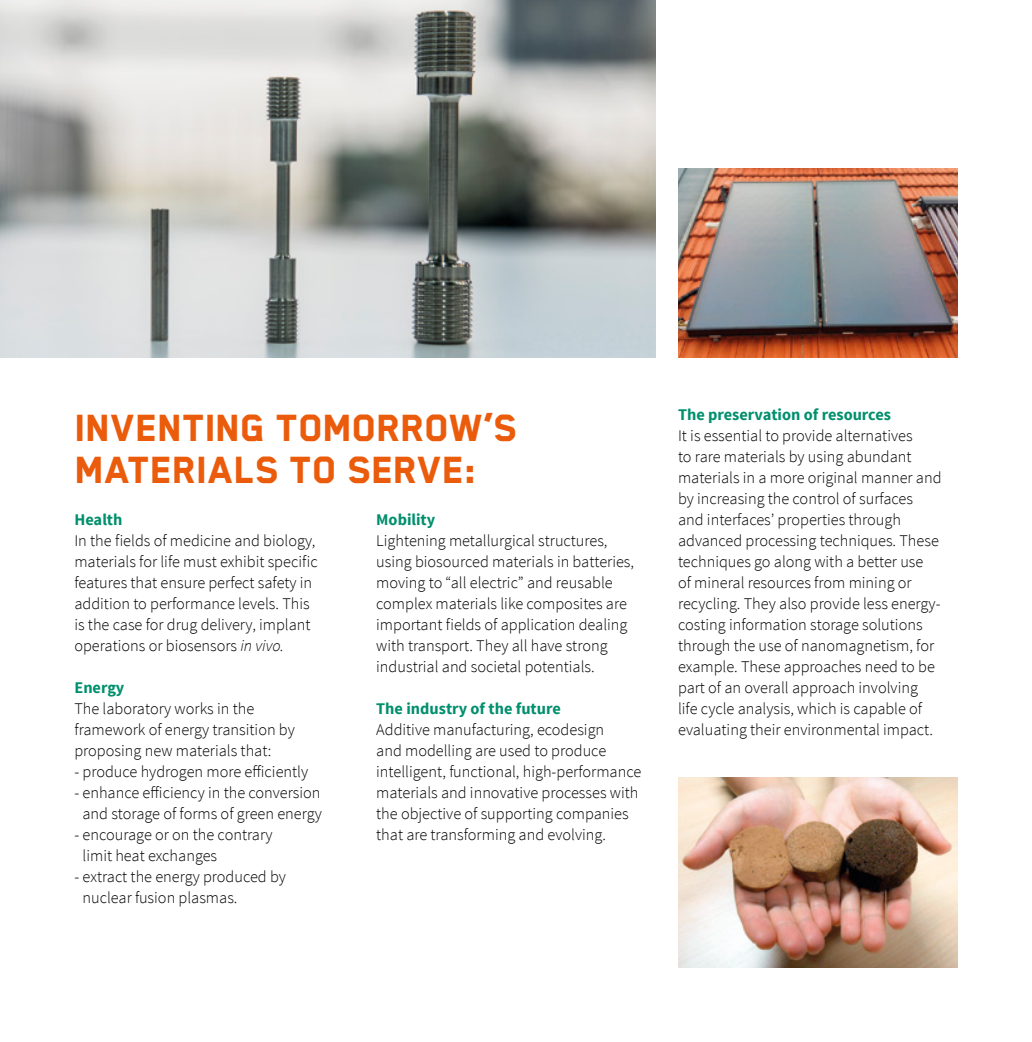
<style>
.page{position:relative;width:1032px;height:1042px;background:#fff}
.page>*{position:absolute;margin:0;border:0;box-sizing:border-box;transform-origin:0 0}
.t1{font:800 43.75px/42px "Blender";letter-spacing:.005em;color:#ea5b0b}
.t2{font:300 16.28px/21px "Source Sans Pro";color:#000}
.t3{font:700 16.28px "Source Sans Pro";color:#008f6d}
.s1{font-style:italic}
</style>
<div class="page">
<img style="left:678px;top:777px;width:279px;height:190px">
<img style="left:0;top:0;width:655px;height:357px">
<img style="left:678px;top:168px;width:279px;height:189px">
<h1 class="t1" style="left:74px;top:407px;width:444px">INVENTING TOMORROW’S<br>MATERIALS TO SERVE:</h1>
<p class="t3" style="left:74px;top:509px;width:50px">Health</p>
<p class="t2" style="left:74px;top:530px;width:245px">In the fields of medicine and biology, materials for life must exhibit specific features that ensure perfect safety in addition to performance levels. This is the case for drug delivery, implant operations or biosensors <span class="s1">in vivo.</span></p>
<p class="t3" style="left:74px;top:677px;width:52px">Energy</p>
<p class="t2" style="left:74px;top:698px;width:222px">The laboratory works in the framework of energy transition by proposing new materials that:</p>
<p class="t2" style="left:74px;top:761px;width:235px">- produce hydrogen more efficiently</p>
<p class="t2" style="left:74px;top:782px;width:249px;text-align:center">- enhance efficiency in the conversion and storage of forms of green energy</p>
<p class="t2" style="left:83px;top:824px;width:192px;text-indent:-8px">- encourage or on the contrary limit heat exchanges</p>
<p class="t2" style="left:83px;top:866px;width:205px;text-indent:-8px">- extract the energy produced by nuclear fusion plasmas.</p>
<p class="t3" style="left:376px;top:509px;width:61px">Mobility</p>
<p class="t2" style="left:376px;top:530px;width:259px">Lightening metallurgical structures, using biosourced materials in batteries, moving to “all electric” and reusable complex materials like composites are important fields of application dealing with transport. They all have strong industrial and societal potentials.</p>
<p class="t3" style="left:376px;top:698px;width:186px">The industry of the future</p>
<p class="t2" style="left:376px;top:719px;width:266px">Additive manufacturing, ecodesign<br>and modelling are used to produce intelligent, functional, high-performance materials and innovative processes with the objective of supporting companies that are transforming and evolving.</p>
<p class="t3" style="left:678px;top:404px;width:214px">The preservation of resources</p>
<p class="t2" style="left:678px;top:425px;width:265px">It is essential to provide alternatives<br>to rare materials by using abundant materials in a more original manner and by increasing the control of surfaces and interfaces’ properties through advanced processing techniques. These techniques go along with a better use<br>of mineral resources from mining or recycling. They also provide less energy&shy;costing information storage solutions through the use of nanomagnetism, for example. These approaches need to be part of an overall approach involving life cycle analysis, which is capable of evaluating their environmental impact.</p>
</div>
